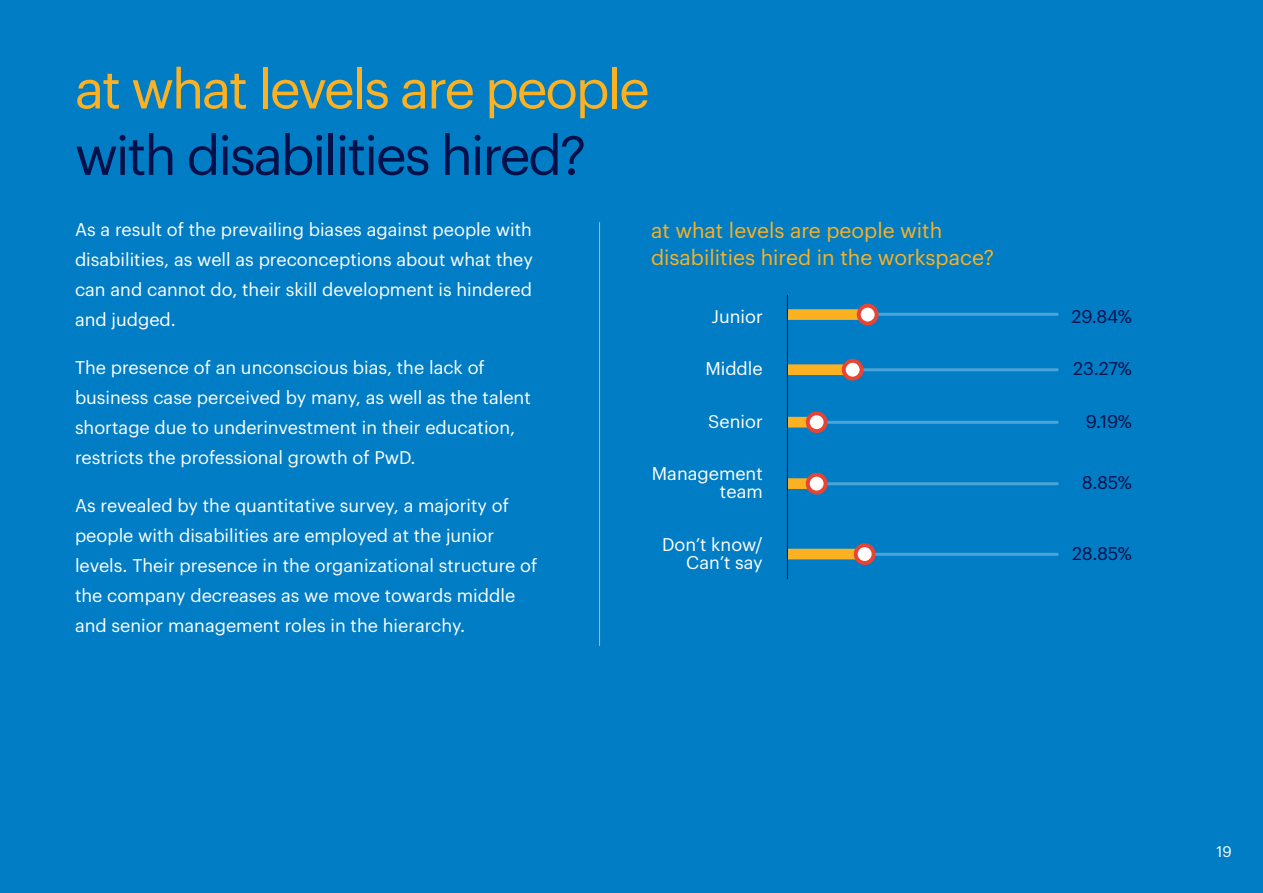
<style>
.page{position:relative;width:1263px;height:893px;background:#007dc4}
.page>*{position:absolute;margin:0;border:0;box-sizing:border-box;transform-origin:0 0}
.t1{font:54px "Graphik";letter-spacing:-.04em;color:#041049}
.t2{font:54px "Graphik";letter-spacing:-.04em;color:#fcb122}
.t3{font:21px/27px "Graphik";color:#fcb122}
.t4{font:18px/30px "Graphik";color:#fff}
.t5{font:18px "Graphik";letter-spacing:-.005em;color:#041049}
.t6{font:15px "Graphik";color:#fff}
</style>
<div class="page">
<hr style="left:599px;top:222px;width:1px;height:424px;background:#fcb122">
<hr style="left:789px;top:313px;width:270px;height:3px;background:#fff;border-radius:2px">
<svg style="left:788px;top:309px;width:70px;height:11px"></svg>
<svg style="left:857px;top:304px;width:21px;height:21px"></svg>
<div style="left:861px;top:308px;width:13px;height:13px;background:#fff;border-radius:50%"></div>
<hr style="left:789px;top:553px;width:270px;height:3px;background:#fff;border-radius:2px">
<svg style="left:788px;top:549px;width:67px;height:10px"></svg>
<svg style="left:854px;top:543px;width:21px;height:22px"></svg>
<div style="left:858px;top:547px;width:13px;height:14px;background:#fff;border-radius:50%"></div>
<hr style="left:789px;top:368px;width:270px;height:3px;background:#fff;border-radius:2px">
<svg style="left:788px;top:364px;width:55px;height:11px"></svg>
<svg style="left:842px;top:359px;width:21px;height:22px"></svg>
<div style="left:846px;top:363px;width:13px;height:14px;background:#fff;border-radius:50%"></div>
<hr style="left:789px;top:421px;width:270px;height:3px;background:#fff;border-radius:2px">
<svg style="left:788px;top:417px;width:19px;height:10px"></svg>
<svg style="left:806px;top:411px;width:21px;height:22px"></svg>
<div style="left:810px;top:415px;width:13px;height:14px;background:#fff;border-radius:50%"></div>
<hr style="left:789px;top:482px;width:270px;height:3px;background:#fff;border-radius:2px">
<svg style="left:788px;top:478px;width:19px;height:11px"></svg>
<div style="left:806px;top:473px;width:21px;height:21px;background:#e84436;border-radius:50%"></div>
<div style="left:810px;top:477px;width:13px;height:14px;background:#fff;border-radius:50%"></div>
<hr style="left:787px;top:295px;width:1px;height:284px;background:#041049">
<h1 class="t2" style="left:75px;top:48px;width:576px">at what levels are people</h1>
<h1 class="t1" style="left:75px;top:115px;width:513px">with disabilities hired?</h1>
<p class="t4" style="left:75px;top:213px;width:459px;text-align:justify">As a result of the prevailing biases against people with disabilities, as well as preconceptions about what they can and cannot do, their skill development is hindered and judged.</p>
<p class="t4" style="left:75px;top:351px;width:457px">The presence of an unconscious bias, the lack of business case perceived by many, as well as the talent shortage due to underinvestment in their education, restricts the professional growth of PwD.</p>
<p class="t4" style="left:75px;top:489px;width:464px">As revealed by the quantitative survey, a majority of people with disabilities are employed at the junior levels. Their presence in the organizational structure of the company decreases as we move towards middle and senior management roles in the hierarchy.</p>
<p class="t3" style="left:651px;top:215px;width:345px">at what levels are people with disabilities hired in the workspace?</p>
<p class="t4" style="left:711px;top:300px;width:53px">Junior</p>
<p class="t5" style="left:1071px;top:303px;width:62px">29.84%</p>
<p class="t5" style="left:1073px;top:355px;width:60px">23.27%</p>
<p class="t5" style="left:1086px;top:408px;width:48px">9.19%</p>
<p class="t4" style="left:705px;top:352px;width:59px">Middle</p>
<p class="t4" style="left:708px;top:405px;width:56px">Senior</p>
<p class="t4" style="left:652px;top:463px;width:112px;line-height:18px;text-align:right">Management team</p>
<p class="t4" style="left:662px;top:534px;width:102px;line-height:18px;text-align:right">Don’t know/<br>Can’t say</p>
<p class="t5" style="left:1082px;top:469px;width:52px">8.85%</p>
<p class="t5" style="left:1072px;top:540px;width:61px">28.85%</p>
<p class="t6" style="left:1216px;top:840px;width:17px">19</p>
</div>
